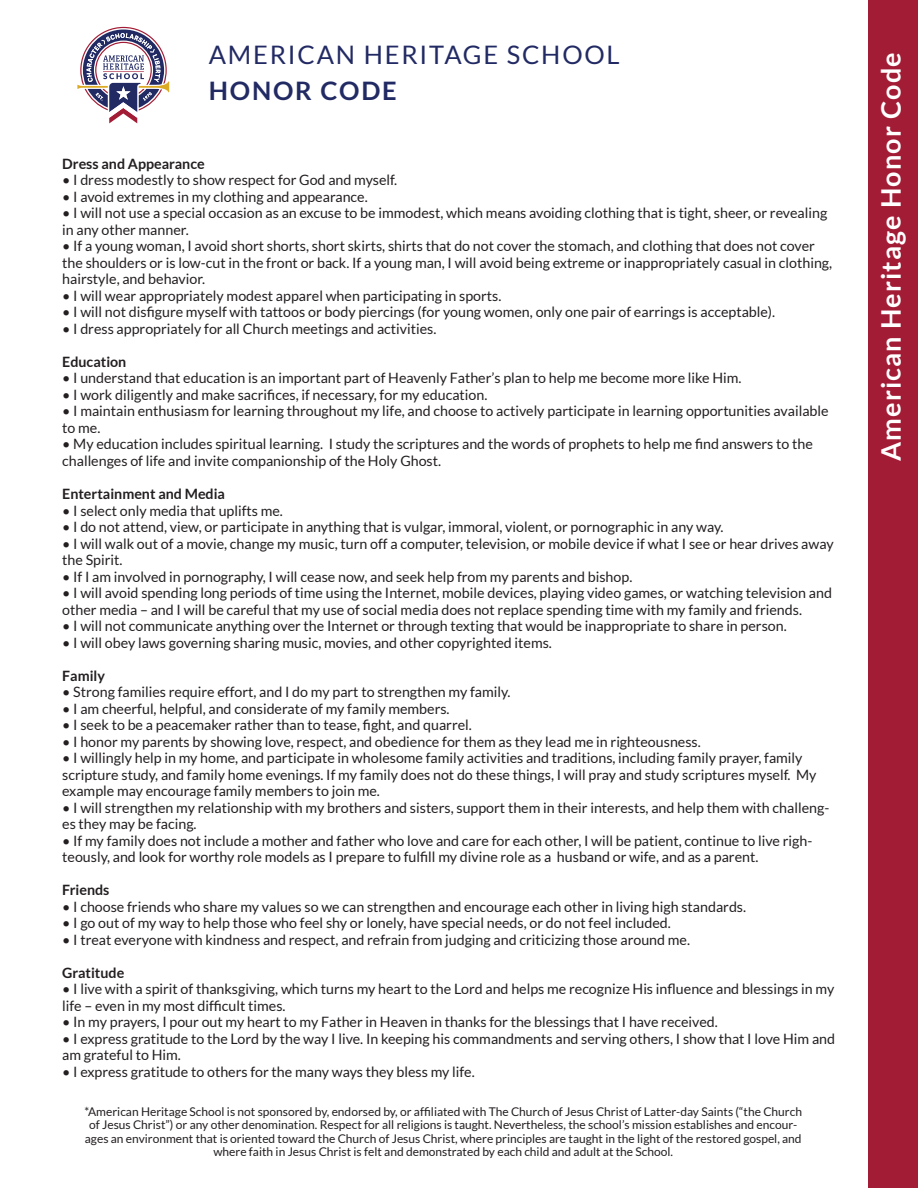
<style>
.page{position:relative;width:918px;height:1188px;background:#fff}
.page>*{position:absolute;margin:0;border:0;box-sizing:border-box;transform-origin:0 0}
.t1{font:700 27px "Lato";letter-spacing:.04em;color:#fff}
.t2{font:25.5px "Lato";letter-spacing:.07em;color:#222a64}
.t3{font:700 25.5px "Lato";letter-spacing:.07em;color:#222a64}
.t4{font:14.25px/16.5px "Lato";color:#231f20}
.t5{font:700 14.25px "Lato";color:#231f20}
.t6{font:12px/13.5px "Lato";color:#231f20;text-align:center}
</style>
<div class="page">
<div style="left:868px;top:0;width:50px;height:1188px;background:#a31c35"></div>
<svg style="left:77px;top:27px;width:92px;height:96px"></svg>
<p class="t2" style="left:209px;top:40px;width:412px">AMERICAN HERITAGE SCHOOL</p>
<p class="t3" style="left:209px;top:76px;width:190px">HONOR CODE</p>
<p class="t5" style="left:62px;top:156px;width:144px">Dress and Appearance</p>
<p class="t4" style="left:62px;top:172px;width:336px">• I dress modestly to show respect for God and myself.</p>
<p class="t4" style="left:62px;top:188px;width:307px">• I avoid extremes in my clothing and appearance.</p>
<p class="t4" style="left:62px;top:205px;width:767px">• I will not use a special occasion as an excuse to be immodest, which means avoiding clothing that is tight, sheer, or revealing in any other manner.</p>
<p class="t4" style="left:62px;top:238px;width:772px">• If a young woman, I avoid short shorts, short skirts, shirts that do not cover the stomach, and clothing that does not cover the shoulders or is low-cut in the front or back. If a young man, I will avoid being extreme or inappropriately casual in clothing, hairstyle, and behavior.</p>
<p class="t4" style="left:62px;top:287px;width:441px">• I will wear appropriately modest apparel when participating in sports.</p>
<p class="t4" style="left:62px;top:304px;width:714px">• I will not disfigure myself with tattoos or body piercings (for young women, only one pair of earrings is acceptable).</p>
<p class="t4" style="left:62px;top:320px;width:376px">• I dress appropriately for all Church meetings and activities.</p>
<p class="t5" style="left:62px;top:354px;width:66px">Education</p>
<p class="t4" style="left:62px;top:370px;width:681px">• I understand that education is an important part of Heavenly Father’s plan to help me become more like Him.</p>
<p class="t4" style="left:62px;top:386px;width:427px">• I work diligently and make sacrifices, if necessary, for my education.</p>
<p class="t4" style="left:62px;top:403px;width:768px">• I maintain enthusiasm for learning throughout my life, and choose to actively participate in learning opportunities available to me.</p>
<p class="t4" style="left:62px;top:436px;width:752px">• My education includes spiritual learning. I study the scriptures and the words of prophets to help me find answers to the challenges of life and invite companionship of the Holy Ghost.</p>
<p class="t5" style="left:62px;top:486px;width:164px">Entertainment and Media</p>
<p class="t4" style="left:62px;top:502px;width:222px">• I select only media that uplifts me.</p>
<p class="t4" style="left:62px;top:519px;width:663px">• I do not attend, view, or participate in anything that is vulgar, immoral, violent, or pornographic in any way.</p>
<p class="t4" style="left:62px;top:535px;width:773px">• I will walk out of a movie, change my music, turn off a computer, television, or mobile device if what I see or hear drives away the Spirit.</p>
<p class="t4" style="left:62px;top:568px;width:572px">• If I am involved in pornography, I will cease now, and seek help from my parents and bishop.</p>
<p class="t4" style="left:62px;top:585px;width:771px">• I will avoid spending long periods of time using the Internet, mobile devices, playing video games, or watching television and other media – and I will be careful that my use of social media does not replace spending time with my family and friends.</p>
<p class="t4" style="left:62px;top:618px;width:726px">• I will not communicate anything over the Internet or through texting that would be inappropriate to share in person.</p>
<p class="t4" style="left:62px;top:634px;width:491px">• I will obey laws governing sharing music, movies, and other copyrighted items.</p>
<p class="t5" style="left:62px;top:667px;width:44px">Family</p>
<p class="t4" style="left:62px;top:684px;width:450px">• Strong families require effort, and I do my part to strengthen my family.</p>
<p class="t4" style="left:62px;top:700px;width:389px">• I am cheerful, helpful, and considerate of my family members.</p>
<p class="t4" style="left:62px;top:717px;width:411px">• I seek to be a peacemaker rather than to tease, fight, and quarrel.</p>
<p class="t4" style="left:62px;top:733px;width:640px">• I honor my parents by showing love, respect, and obedience for them as they lead me in righteousness.</p>
<p class="t4" style="left:62px;top:750px;width:756px">• I willingly help in my home, and participate in wholesome family activities and traditions, including family prayer, family scripture study, and family home evenings. If my family does not do these things, I will pray and study scriptures myself. My example may encourage family members to join me.</p>
<p class="t4" style="left:62px;top:799px;width:769px">• I will strengthen my relationship with my brothers and sisters, support them in their interests, and help them with challeng&shy;es they may be facing.</p>
<p class="t4" style="left:62px;top:832px;width:752px">• If my family does not include a mother and father who love and care for each other, I will be patient, continue to live righ&shy;teously, and look for worthy role models as I prepare to fulfill my divine role as a husband or wife, and as a parent.</p>
<p class="t5" style="left:62px;top:882px;width:49px">Friends</p>
<p class="t4" style="left:62px;top:898px;width:685px">• I choose friends who share my values so we can strengthen and encourage each other in living high standards.</p>
<p class="t4" style="left:62px;top:915px;width:610px">• I go out of my way to help those who feel shy or lonely, have special needs, or do not feel included.</p>
<p class="t4" style="left:62px;top:931px;width:629px">• I treat everyone with kindness and respect, and refrain from judging and criticizing those around me.</p>
<p class="t5" style="left:62px;top:964px;width:64px">Gratitude</p>
<p class="t4" style="left:62px;top:981px;width:774px">• I live with a spirit of thanksgiving, which turns my heart to the Lord and helps me recognize His influence and blessings in my life – even in my most difficult times.</p>
<p class="t4" style="left:62px;top:1014px;width:657px">• In my prayers, I pour out my heart to my Father in Heaven in thanks for the blessings that I have received.</p>
<p class="t4" style="left:62px;top:1030px;width:774px">• I express gratitude to the Lord by the way I live. In keeping his commandments and serving others, I show that I love Him and am grateful to Him.</p>
<p class="t4" style="left:62px;top:1063px;width:414px">• I express gratitude to others for the many ways they bless my life.</p>
<p class="t6" style="left:84px;top:1105px;width:719px">*American Heritage School is not sponsored by, endorsed by, or affiliated with The Church of Jesus Christ of Latter-day Saints (“the Church of Jesus Christ”) or any other denomination. Respect for all religions is taught. Nevertheless, the school’s mission establishes and encour&shy;ages an environment that is oriented toward the Church of Jesus Christ, where principles are taught in the light of the restored gospel, and where faith in Jesus Christ is felt and demonstrated by each child and adult at the School.</p>
<p class="t1" style="left:875px;top:461px;width:410px;rotate:-90deg">American Heritage Honor Code</p>
</div>
